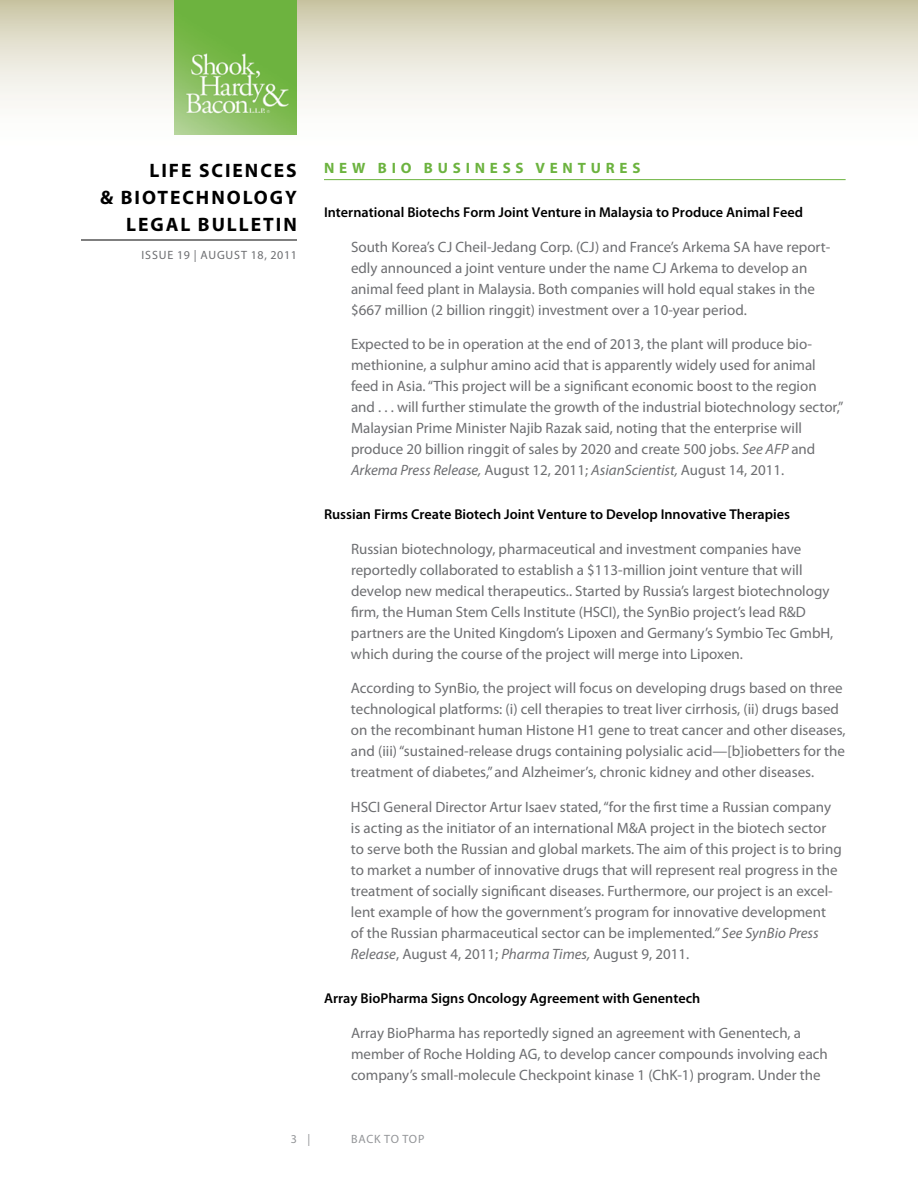
<style>
.page{position:relative;width:918px;height:1188px;background:#fff}
.page>*{position:absolute;margin:0;border:0;box-sizing:border-box;transform-origin:0 0}
.t1{font:700 19.5px "Myriad Pro";letter-spacing:.1em;color:#000}
.t2{font:15px/21px "Myriad Pro";color:#6d6e71}
.t3{font:700 15px "Myriad Pro";letter-spacing:.32em;color:#6cb33f}
.t4{font:600 14.25px "Myriad Pro";color:#000}
.t5{font:12px "Myriad Pro";letter-spacing:.05em;color:#6d6e71}
.t6{font:12px "Myriad Pro";color:#939598}
.s1{font-style:italic}
</style>
<div class="page">
<svg style="left:0;top:0;width:918px;height:135px"></svg>
<hr style="left:81px;top:240px;width:216px;height:1px;background:#000">
<img style="left:175px;top:0;width:122px;height:135px">
<hr style="left:324px;top:179px;width:522px;height:1px;background:#6cb33f">
<h1 class="t1" style="left:150px;top:157px;width:149px">LIFE SCIENCES</h1>
<h1 class="t1" style="left:100px;top:184px;width:198px">&amp; BIOTECHNOLOGY</h1>
<h1 class="t1" style="left:126px;top:211px;width:13px">LEG</h1>
<h1 class="t1" style="left:166px;top:211px;width:73px">AL BULLE</h1>
<h1 class="t1" style="left:263px;top:211px;width:23px">TIN</h1>
<p class="t5" style="left:142px;top:248px;width:157px">Issue 19 | AUGUST 18, 2011</p>
<p class="t3" style="left:324px;top:158px;width:318px">N EW BIO BU SINESS VENTU RES</p>
<p class="t4" style="left:324px;top:203px;width:481px">International Biotechs Form Joint Venture in Malaysia to Produce Animal Feed</p>
<p class="t2" style="left:351px;top:236px;width:481px">South Korea’s CJ Cheil-Jedang Corp. (CJ) and France’s Arkema SA have report&shy;edly announced a joint venture under the name CJ Arkema to develop an animal feed plant in Malaysia. Both companies will hold equal stakes in the $667 million (2 billion ringgit) investment over a 10-year period.</p>
<p class="t2" style="left:351px;top:334px;width:494px">Expected to be in operation at the end of 2013, the plant will produce bio&shy;methionine, a sulphur amino acid that is apparently widely used for animal feed in Asia. “This project will be a significant economic boost to the region and . . . will further stimulate the growth of the industrial biotechnology sector,” Malaysian Prime Minister Najib Razak said, noting that the enterprise will produce 20 billion ringgit of sales by 2020 and create 500 jobs. <span class="s1">See AFP</span> and <span class="s1">Arkema Press Release,</span> August 12, 2011; <span class="s1">AsianScientist,</span> August 14, 2011.</p>
<p class="t4" style="left:324px;top:506px;width:468px">Russian Firms Create Biotech Joint Venture to Develop Innovative Therapies</p>
<p class="t2" style="left:351px;top:538px;width:484px">Russian biotechnology, pharmaceutical and investment companies have reportedly collaborated to establish a $113-million joint venture that will develop new medical therapeutics.. Started by Russia’s largest biotechnology firm, the Human Stem Cells Institute (HSCI), the SynBio project’s lead R&amp;D partners are the United Kingdom’s Lipoxen and Germany’s Symbio Tec GmbH, which during the course of the project will merge into Lipoxen.</p>
<p class="t2" style="left:351px;top:678px;width:496px">According to SynBio, the project will focus on developing drugs based on three technological platforms: (i) cell therapies to treat liver cirrhosis, (ii) drugs based on the recombinant human Histone H1 gene to treat cancer and other diseases, and (iii) “sustained-release drugs containing polysialic acid—[b]iobetters for the treatment of diabetes,” and Alzheimer’s, chronic kidney and other diseases.</p>
<p class="t2" style="left:351px;top:796px;width:492px">HSCI General Director Artur Isaev stated, “for the first time a Russian company is acting as the initiator of an international M&amp;A project in the biotech sector to serve both the Russian and global markets. The aim of this project is to bring to market a number of innovative drugs that will represent real progress in the treatment of socially significant diseases. Furthermore, our project is an excel&shy;lent example of how the government’s program for innovative development of the Russian pharmaceutical sector can be implemented<span class="s1">.” See SynBio Press Release</span>, August 4, 2011; <span class="s1">Pharma Times,</span> August 9, 2011.</p>
<p class="t4" style="left:324px;top:989px;width:378px">Array BioPharma Signs Oncology Agreement with Genentech</p>
<p class="t2" style="left:351px;top:1022px;width:478px">Array BioPharma has reportedly signed an agreement with Genentech, a member of Roche Holding AG, to develop cancer compounds involving each company’s small-molecule Checkpoint kinase 1 (ChK-1) program. Under the</p>
<p class="t6" style="left:291px;top:1132px;width:21px">3 |</p>
<p class="t6" style="left:351px;top:1132px;width:9px">back</p>
<p class="t6" style="left:384px;top:1132px;width:27px">to top</p>
</div>
